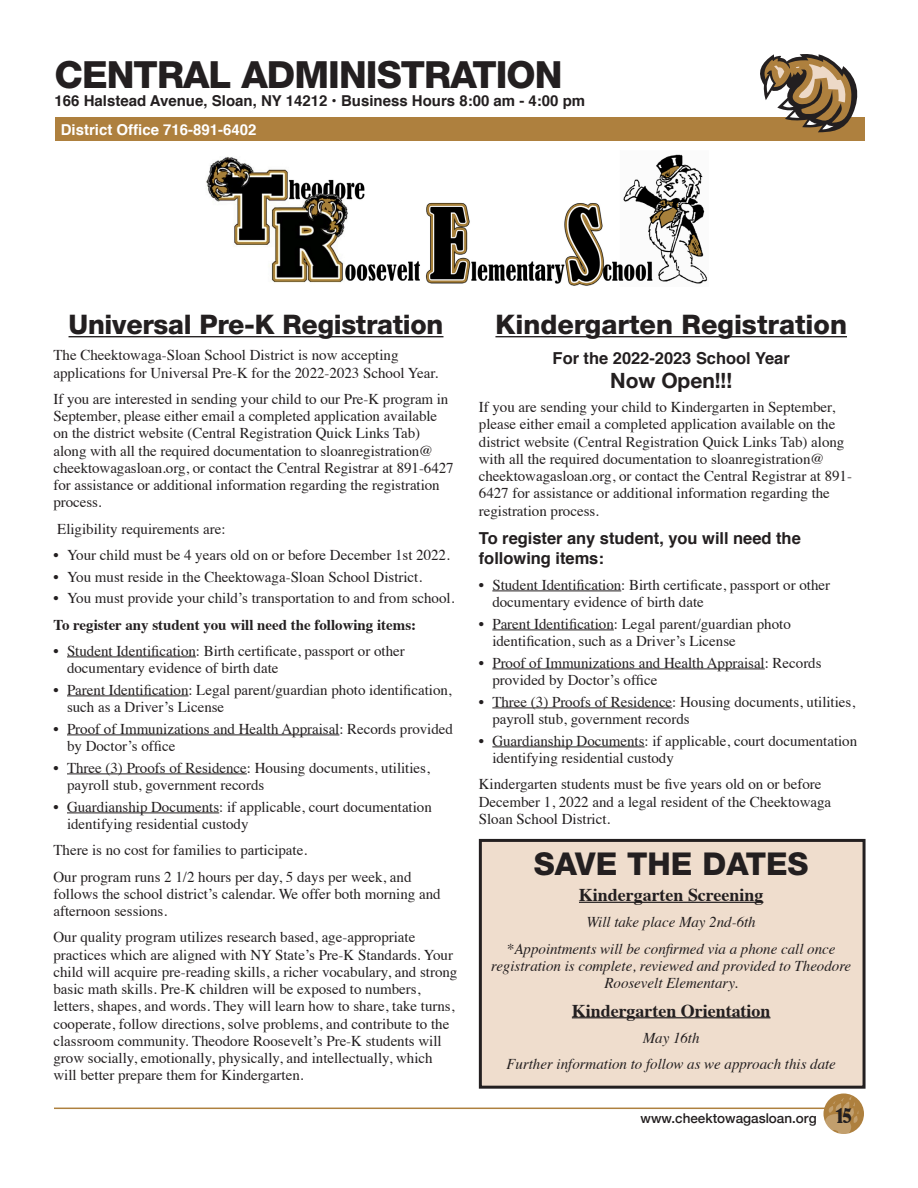
<style>
.page{position:relative;width:918px;height:1188px;background:#fff}
.page>*{position:absolute;margin:0;border:0;box-sizing:border-box;transform-origin:0 0}
.t1{font:800 37.5px "Helvetica Neue LT Std";letter-spacing:-.025em;color:#231f20}
.Heading{font:800 31.5px "Helvetica Neue LT Std";color:#231f20}
.Heading-2{font:800 27px "Helvetica Neue LT Std";letter-spacing:-.01em;color:#231f20}
.body_Text_10_11_5{font:700 21px "Helvetica Neue";color:#231f20}
.body_Text_10_11_5-2{font:700 18px "Times";color:#231f20}
.body_Text_10_11_5-3{font:700 16.5px/19.5px "Helvetica";color:#231f20}
.body_Text_10_11_5-4{font:15px/17.2px "Times";color:#231f20}
.body_text_w_bullets{font:15px/17.2px "Times";color:#231f20}
.body_Text_10_11_5-5{font:italic 15px/17.2px "Times";color:#231f20;text-align:center}
.t2{font:700 15px "Helvetica";color:#231f20}
.body_Text_10_11_5-6{font:700 15px "Times";color:#231f20}
.t3{font:700 15px "Helvetica";color:#fff}
.t4{font:500 13.5px "Helvetica Neue";color:#231f20}
.s1{font-family:"Bernhard Std";font-weight:700;font-stretch:condensed;font-size:21px}
</style>
<div class="page">
<div style="left:55px;top:118px;width:810px;height:23px;background:#ae803e"></div>
<svg style="left:760px;top:54px;width:97px;height:78px"></svg>
<hr style="left:54px;top:1108px;width:790px;height:1px;background:#ae803e">
<div style="left:824px;top:1094px;width:40px;height:40px;background:#ae803e;border-radius:50%"></div>
<svg style="left:824px;top:1096px;width:34px;height:38px"></svg>
<div style="left:480px;top:840px;width:384px;height:247px;background:#efddcd"></div>
<div style="left:479px;top:839px;width:387px;height:250px;border:3px solid #231f20"></div>
<hr style="left:69px;top:336px;width:374px;height:1px;background:#231f20">
<hr style="left:67px;top:657px;width:129px;height:1px;background:#231f20">
<hr style="left:67px;top:696px;width:121px;height:1px;background:#231f20">
<hr style="left:67px;top:735px;width:272px;height:1px;background:#231f20">
<hr style="left:67px;top:774px;width:180px;height:1px;background:#231f20">
<hr style="left:67px;top:813px;width:152px;height:1px;background:#231f20">
<hr style="left:495px;top:336px;width:352px;height:1px;background:#231f20">
<hr style="left:492px;top:591px;width:129px;height:1px;background:#231f20">
<hr style="left:492px;top:630px;width:122px;height:1px;background:#231f20">
<hr style="left:492px;top:669px;width:273px;height:1px;background:#231f20">
<hr style="left:492px;top:708px;width:180px;height:1px;background:#231f20">
<hr style="left:492px;top:747px;width:153px;height:1px;background:#231f20">
<hr style="left:579px;top:902px;width:184px;height:1px;background:#231f20">
<hr style="left:572px;top:1017px;width:199px;height:1px;background:#231f20">
<img style="left:206px;top:154px;width:502px;height:132px">
<h1 class="t1" style="left:55px;top:52px;width:510px">CENTRAL ADMINISTRATION</h1>
<p class="t2" style="left:55px;top:89px;width:532px">166 Halstead Avenue, Sloan, NY 14212 • Business Hours 8:00 am - 4:00 pm</p>
<p class="t3" style="left:61px;top:118px;width:197px">District Office 716-891-6402</p>
<h1 class="Heading-2" style="left:69px;top:308px;width:376px">Universal Pre-K Registration</h1>
<p class="body_Text_10_11_5-4" style="left:54px;top:345px;width:386px">The Cheektowaga-Sloan School District is now accepting applications for Universal Pre-K for the 2022-2023 School Year.</p>
<p class="body_Text_10_11_5-4" style="left:54px;top:389px;width:402px">If you are interested in sending your child to our Pre-K program in September, please either email a completed application available on the district website (Central Registration Quick Links Tab) along with all the required documentation to sloanregistration@ cheektowagasloan.org, or contact the Central Registrar at 891-6427 for assistance or additional information regarding the registration process.</p>
<p class="body_Text_10_11_5-4" style="left:57px;top:519px;width:170px">Eligibility requirements are:</p>
<p class="body_text_w_bullets" style="left:54px;top:545px;width:398px">• Your child must be 4 years old on or before December 1st 2022.</p>
<p class="body_text_w_bullets" style="left:54px;top:567px;width:370px">• You must reside in the Cheektowaga-Sloan School District.</p>
<p class="body_text_w_bullets" style="left:54px;top:588px;width:402px">• You must provide your child’s transportation to and from school.</p>
<p class="body_Text_10_11_5-6" style="left:54px;top:610px;width:364px">To register any student you will need the following items:</p>
<p class="body_text_w_bullets" style="left:67px;top:641px;width:339px;text-indent:-14px">• Student Identification: Birth certificate, passport or other documentary evidence of birth date</p>
<p class="body_text_w_bullets" style="left:67px;top:680px;width:386px;text-indent:-14px">• Parent Identification: Legal parent/guardian photo identification, such as a Driver’s License</p>
<p class="body_text_w_bullets" style="left:67px;top:719px;width:388px;text-indent:-14px">• Proof of Immunizations and Health Appraisal: Records provided by Doctor’s office</p>
<p class="body_text_w_bullets" style="left:67px;top:758px;width:364px;text-indent:-14px">• Three (3) Proofs of Residence: Housing documents, utilities, payroll stub, government records</p>
<p class="body_text_w_bullets" style="left:67px;top:797px;width:366px;text-indent:-14px">• Guardianship Documents: if applicable, court documentation identifying residential custody</p>
<p class="body_Text_10_11_5-4" style="left:54px;top:840px;width:255px">There is no cost for families to participate.</p>
<p class="body_Text_10_11_5-4" style="left:54px;top:867px;width:389px">Our program runs 2 1/2 hours per day, 5 days per week, and follows the school district’s calendar. We offer both morning and afternoon sessions.</p>
<p class="body_Text_10_11_5-4" style="left:54px;top:927px;width:405px">Our quality program utilizes research based, age-appropriate practices which are aligned with NY State’s Pre-K Standards. Your child will acquire pre-reading skills, a richer vocabulary, and strong basic math skills. Pre-K children will be exposed to numbers, letters, shapes, and words. They will learn how to share, take turns, cooperate, follow directions, solve problems, and contribute to the classroom community. Theodore Roosevelt’s Pre-K students will grow socially, emotionally, physically, and intellectually, which will better prepare them for Kindergarten.</p>
<h1 class="Heading-2" style="left:495px;top:308px;width:353px">Kindergarten Registration</h1>
<p class="body_Text_10_11_5-3" style="left:553px;top:349px;width:239px">For the 2022-2023 School Year</p>
<p class="body_Text_10_11_5" style="left:610px;top:364px;width:124px">Now Open!!!</p>
<p class="body_Text_10_11_5-4" style="left:479px;top:397px;width:375px">If you are sending your child to Kindergarten in September, please either email a completed application available on the district website (Central Registration Quick Links Tab) along with all the required documentation to sloanregistration@ cheektowagasloan.org, or contact the Central Registrar at 891- 6427 for assistance or additional information regarding the registration process.</p>
<p class="body_Text_10_11_5-3" style="left:479px;top:529px;width:324px">To register any student, you will need the following items:</p>
<p class="body_text_w_bullets" style="left:492px;top:575px;width:339px;text-indent:-14px">• Student Identification: Birth certificate, passport or other documentary evidence of birth date</p>
<p class="body_text_w_bullets" style="left:492px;top:614px;width:300px;text-indent:-14px">• Parent Identification: Legal parent/guardian photo identification, such as a Driver’s License</p>
<p class="body_text_w_bullets" style="left:492px;top:653px;width:331px;text-indent:-14px">• Proof of Immunizations and Health Appraisal: Records provided by Doctor’s office</p>
<p class="body_text_w_bullets" style="left:492px;top:692px;width:364px;text-indent:-14px">• Three (3) Proofs of Residence: Housing documents, utilities, payroll stub, government records</p>
<p class="body_text_w_bullets" style="left:492px;top:731px;width:366px;text-indent:-14px">• Guardianship Documents: if applicable, court documentation identifying residential custody</p>
<p class="body_Text_10_11_5-4" style="left:479px;top:774px;width:354px">Kindergarten students must be five years old on or before<br>December 1, 2022 and a legal resident of the Cheektowaga<br>Sloan School District.</p>
<h1 class="Heading" style="left:534px;top:845px;width:276px">SAVE THE DATES</h1>
<p class="body_Text_10_11_5-2" style="left:579px;top:878px;width:186px">Kindergarten Screening</p>
<p class="body_Text_10_11_5-5" style="left:587px;top:913px;width:171px">Will take place May 2nd-6th</p>
<p class="body_Text_10_11_5-5" style="left:491px;top:939px;width:362px">*Appointments will be confirmed via a phone call once registration is complete, reviewed and provided to Theodore<br>Roosevelt Elementary.</p>
<p class="body_Text_10_11_5-2" style="left:572px;top:993px;width:200px">Kindergarten Orientation</p>
<p class="body_Text_10_11_5-5" style="left:643px;top:1028px;width:58px">May 16th</p>
<p class="body_Text_10_11_5-5" style="left:506px;top:1055px;width:331px">Further information to follow as we approach this date</p>
<p class="t4" style="left:641px;top:1107px;width:212px">www.cheektowagasloan.org <span class="s1">15</span></p>
</div>
